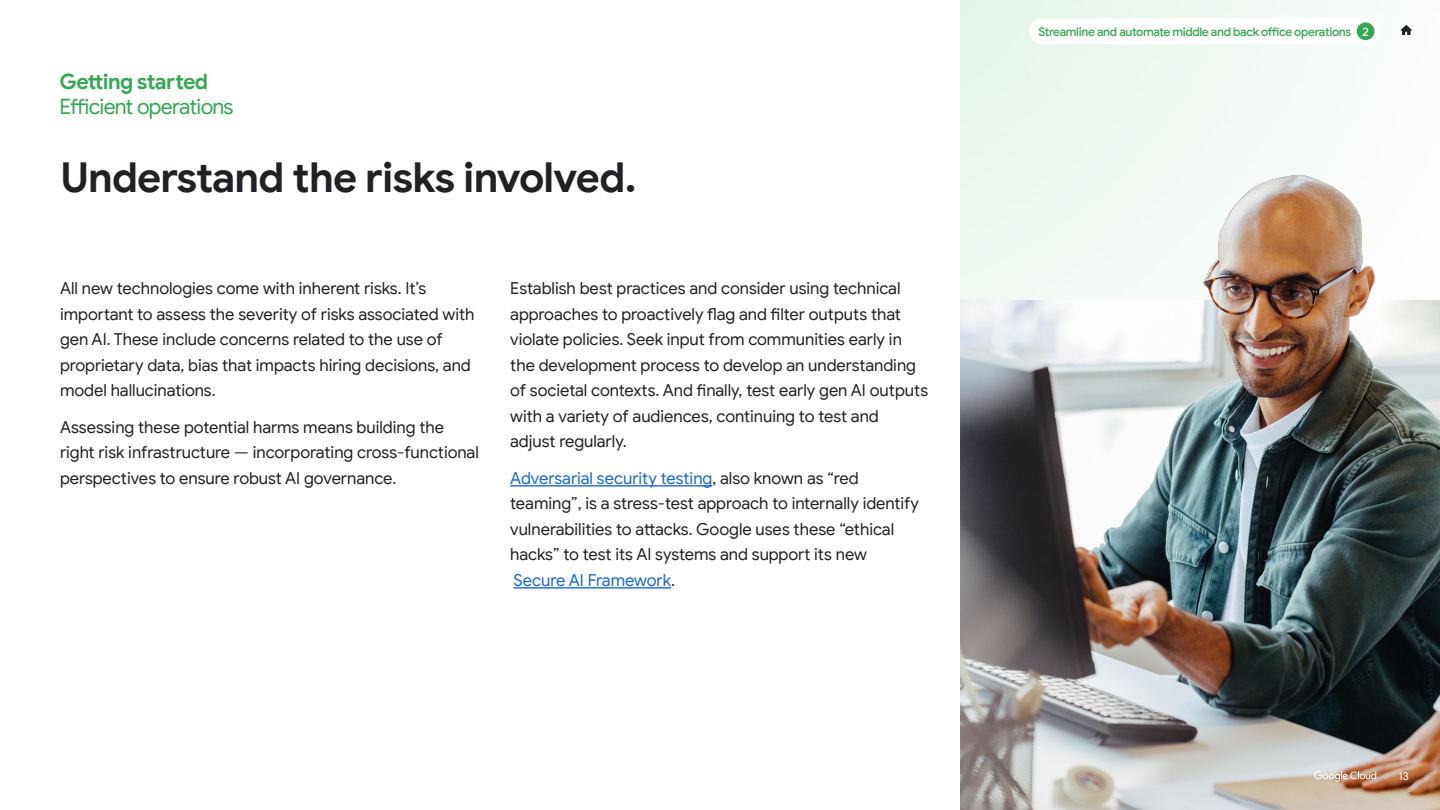
<style>
.page{position:relative;width:1440px;height:810px;background:#fff}
.page>*{position:absolute;margin:0;border:0;box-sizing:border-box;transform-origin:0 0}
.t1{font:700 41.25px "Google Sans";letter-spacing:-.02em;color:#202124}
.t2{font:21.15px "Google Sans";letter-spacing:-.035em;color:#34a853}
.t3{font:700 21.15px "Google Sans";letter-spacing:-.035em;color:#34a853}
.t4{font:16.5px/25.5px "Google Sans";color:#202124}
.t5{font:500 12px "Google Sans";letter-spacing:-.03em;color:#34a853}
.t6{font:11.25px "Google Sans";color:#fff}
.s1{color:#1967d2}
.s2{color:#fff}
</style>
<div class="page">
<svg style="left:1400px;top:25px;width:12px;height:10px"></svg>
<hr style="left:510px;top:485px;width:202px;height:2px;background:#1967d2">
<hr style="left:514px;top:587px;width:157px;height:2px;background:#1967d2">
<img style="left:960px;top:137px;width:476px;height:163px">
<img style="left:960px;top:300px;width:480px;height:510px">
<div style="left:1357px;top:22px;width:17px;height:18px;background:#34a853;border-radius:50%"></div>
<svg style="left:1314px;top:771px;width:62px;height:11px"></svg>
<p class="t3" style="left:60px;top:69px;width:150px">Getting started</p>
<p class="t2" style="left:60px;top:94px;width:175px">Efficient operations</p>
<h1 class="t1" style="left:60px;top:152px;width:578px">Understand the risks involved.</h1>
<p class="t4" style="left:60px;top:276px;width:416px">All new technologies come with inherent risks. It’s important to assess the severity of risks associated with gen AI. These include concerns related to the use of proprietary data, bias that impacts hiring decisions, and model hallucinations.</p>
<p class="t4" style="left:60px;top:414px;width:420px">Assessing these potential harms means building the right risk infrastructure — incorporating cross-functional perspectives to ensure robust AI governance.</p>
<p class="t4" style="left:510px;top:276px;width:419px">Establish best practices and consider using technical approaches to proactively flag and filter outputs that violate policies. Seek input from communities early in the development process to develop an understanding of societal contexts. And finally, test early gen AI outputs with a variety of audiences, continuing to test and adjust regularly.</p>
<p class="t4" style="left:510px;top:465px;width:410px"><span class="s1">Adversarial security testing</span>, also known as “red teaming”, is a stress-test approach to internally identify vulnerabilities to attacks. Google uses these “ethical hacks” to test its AI systems and support its new <span class="s1">Secure AI Framework</span>.</p>
<p class="t5" style="left:1038px;top:25px;width:332px">Streamline and automate middle and back office operations <span class="s2">2</span></p>
<p class="t6" style="left:1398px;top:769px;width:12px">13</p>
</div>
